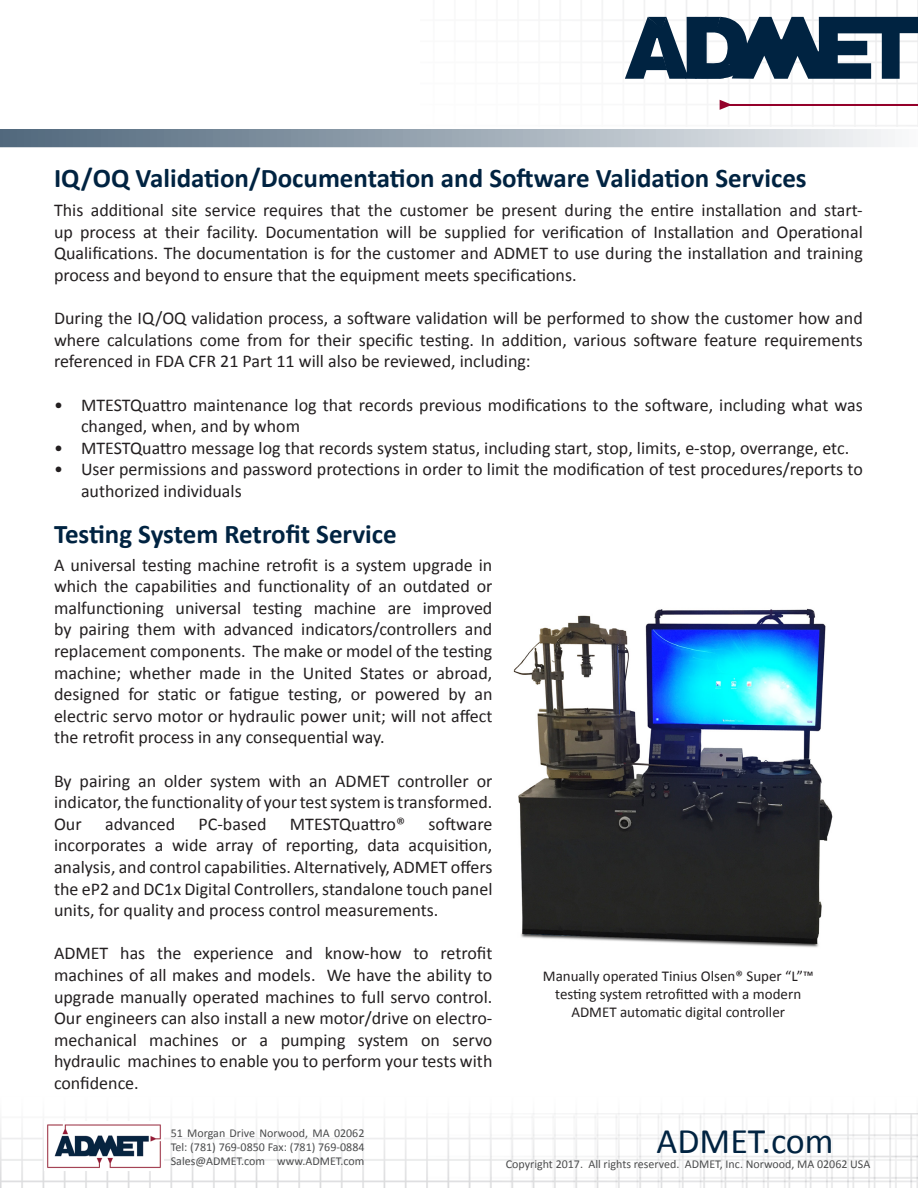
<style>
.page{position:relative;width:918px;height:1188px;background:#fff}
.page>*{position:absolute;margin:0;border:0;box-sizing:border-box;transform-origin:0 0}
.t1{font:36px "Calibri";color:#002341}
.t2{font:700 27px "Calibri";color:#002341}
.t3{font:18px/21.6px "Calibri";color:#231f20;text-align:justify}
.t4{font:15px/18px "Calibri";color:#231f20;text-align:center}
.t5{font:12px/14.4px "Calibri";color:#4b4c4d;text-align:justify}
</style>
<div class="page">
<img style="left:0;top:1113px;width:918px;height:75px">
<svg style="left:625px;top:16px;width:293px;height:63px"></svg>
<hr style="left:729px;top:104px;width:189px;height:2px;background:#94002a">
<svg style="left:720px;top:100px;width:10px;height:10px"></svg>
<img style="left:427px;top:1114px;width:491px;height:74px">
<img style="left:45px;top:1121px;width:118px;height:50px">
<svg style="left:0;top:129px;width:895px;height:18px;background:#9daab5"></svg>
<img style="left:513px;top:608px;width:320px;height:340px">
<p class="t2" style="left:54px;top:159px;width:754px">IQ/OQ Validation/Documentation and Software Validation Services</p>
<p class="t3" style="left:54px;top:199px;width:810px">This additional site service requires that the customer be present during the entire installation and start&shy;up process at their facility. Documentation will be supplied for verification of Installation and Operational Qualifications. The documentation is for the customer and ADMET to use during the installation and training process and beyond to ensure that the equipment meets specifications.</p>
<p class="t3" style="left:54px;top:307px;width:810px">During the IQ/OQ validation process, a software validation will be performed to show the customer how and where calculations come from for their specific testing. In addition, various software feature requirements referenced in FDA CFR 21 Part 11 will also be reviewed, including:</p>
<p class="t3" style="left:81px;top:393px;width:783px;text-indent:-27px">• MTESTQuattro maintenance log that records previous modifications to the software, including what was changed, when, and by whom</p>
<p class="t3" style="left:54px;top:436px;width:797px">• MTESTQuattro message log that records system status, including start, stop, limits, e-stop, overrange, etc.</p>
<p class="t3" style="left:81px;top:458px;width:783px;text-indent:-27px">• User permissions and password protections in order to limit the modification of test procedures/reports to authorized individuals</p>
<p class="t2" style="left:54px;top:515px;width:344px">Testing System Retrofit Service</p>
<p class="t3" style="left:54px;top:553px;width:440px">A universal testing machine retrofit is a system upgrade in which the capabilities and functionality of an outdated or malfunctioning universal testing machine are improved by pairing them with advanced indicators/controllers and replacement components. The make or model of the testing machine; whether made in the United States or abroad, designed for static or fatigue testing, or powered by an electric servo motor or hydraulic power unit; will not affect the retrofit process in any consequential way.</p>
<p class="t3" style="left:54px;top:769px;width:440px">By pairing an older system with an ADMET controller or indicator, the functionality of your test system is transformed.<br>Our</p>
<p class="t3" style="left:105px;top:813px;width:72px">advanced</p>
<p class="t3" style="left:199px;top:813px;width:69px">PC-based</p>
<p class="t3" style="left:290px;top:813px;width:117px">MTESTQuattro®</p>
<p class="t3" style="left:54px;top:813px;width:440px;text-indent:375px">software incorporates a wide array of reporting, data acquisition, analysis, and control capabilities. Alternatively, ADMET offers the eP2 and DC1x Digital Controllers, standalone touch panel units, for quality and process control measurements.</p>
<p class="t3" style="left:54px;top:942px;width:440px">ADMET has the experience and know-how to retrofit machines of all makes and models. We have the ability to upgrade manually operated machines to full servo control.<br>Our engineers can also install a new motor/drive on electro&shy;mechanical machines or a pumping system on servo hydraulic machines to enable you to perform your tests with confidence.</p>
<p class="t4" style="left:543px;top:967px;width:272px">Manually operated Tinius Olsen® Super “L”™ testing system retrofitted with a modern<br>ADMET automatic digital controller</p>
<p class="t5" style="left:171px;top:1125px;width:195px">51 Morgan Drive Norwood, MA 02062<br>Tel: (781) 769-0850 Fax: (781) 769-0884<br>Sales@ADMET.com www.ADMET.com</p>
<h1 class="t1" style="left:657px;top:1117px;width:179px">ADMET.com</h1>
<p class="t5" style="left:506px;top:1157px;width:366px">Copyright 2017. All rights reserved. ADMET, Inc. Norwood, MA 02062 USA</p>
</div>
